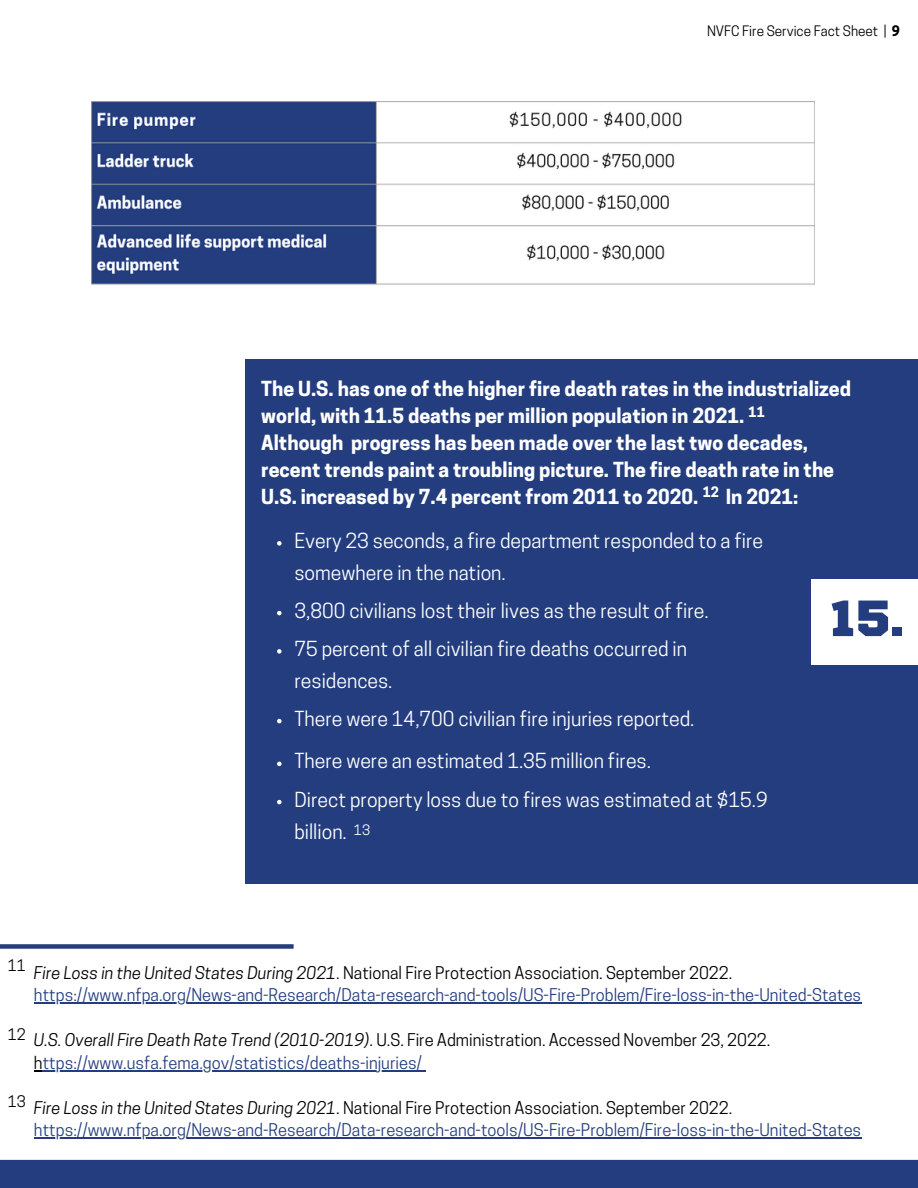
<style>
.page{position:relative;width:918px;height:1188px;background:#fff}
.page>*{position:absolute;margin:0;border:0;box-sizing:border-box;transform-origin:0 0}
.t1{font:50.85px "Sports World";color:#233d7e}
.t2{font:19.5px/38.2px "Cooper Hewitt";color:#fff}
.t3{font:700 19.5px/27px "Cooper Hewitt";color:#fff}
.t4{font:16.5px/22.5px "Cooper Hewitt";color:#233d7e}
.t5{font:15px "Cooper Hewitt";color:#000}
.t6{font:13.5px "Cooper Hewitt";color:#000}
.t7{font:700 13.5px "Cooper Hewitt";color:#fff}
.t8{font:13.5px "Cooper Hewitt";color:#fff}
.s1{font-weight:700}
.s2{font-style:italic;color:#000}
.s3{color:#000}
</style>
<div class="page">
<div style="left:0;top:1160px;width:918px;height:28px;background:#233d7e"></div>
<img style="left:92px;top:101px;width:722px;height:184px">
<div style="left:0;top:944px;width:294px;height:5px;background:#233d7e"></div>
<hr style="left:34px;top:1003px;width:827px;height:1px;background:#233d7e">
<hr style="left:43px;top:1070px;width:379px;height:1px;background:#233d7e">
<hr style="left:34px;top:1138px;width:827px;height:1px;background:#233d7e">
<div style="left:245px;top:360px;width:673px;height:524px;background:#233d7e"></div>
<svg style="left:277px;top:541px;width:5px;height:5px"></svg>
<svg style="left:277px;top:611px;width:5px;height:4px"></svg>
<svg style="left:277px;top:649px;width:5px;height:5px"></svg>
<svg style="left:277px;top:719px;width:5px;height:4px"></svg>
<svg style="left:277px;top:762px;width:5px;height:4px"></svg>
<svg style="left:277px;top:800px;width:5px;height:4px"></svg>
<div style="left:811px;top:580px;width:107px;height:85px;background:#fff"></div>
<p class="t6" style="left:707px;top:26px;width:195px">NVFC Fire Service Fact Sheet | <span class="s1">9</span></p>
<p class="t3" style="left:261px;top:377px;width:591px">The U.S. has one of the higher fire death rates in the industrialized world, with 11.5 deaths per million population in 2021.<br>Although progress has been made over the last two decades, recent trends paint a troubling picture. The fire death rate in the U.S. increased by 7.4 percent from 2011 to 2020.</p>
<p class="t7" style="left:749px;top:407px;width:18px">11</p>
<p class="t7" style="left:703px;top:487px;width:18px">12</p>
<p class="t3" style="left:726px;top:485px;width:74px">In 2021:</p>
<p class="t2" style="left:294px;top:527px;width:470px;line-height:32.7px">Every 23 seconds, a fire department responded to a fire somewhere in the nation.</p>
<p class="t2" style="left:294px;top:594px;width:416px">3,800 civilians lost their lives as the result of fire.<br>75 percent of all civilian fire deaths occurred in</p>
<p class="t2" style="left:294px;top:665px;width:402px;line-height:37.2px">residences.<br>There were 14,700 civilian fire injuries reported.</p>
<p class="t2" style="left:294px;top:744px;width:475px">There were an estimated 1.35 million fires.<br>Direct property loss due to fires was estimated at $15.9</p>
<p class="t2" style="left:294px;top:815px;width:54px">billion.</p>
<h1 class="t1" style="left:829px;top:595px;width:77px">15.</h1>
<p class="t8" style="left:354px;top:825px;width:18px">13</p>
<p class="t5" style="left:8px;top:960px;width:19px">11</p>
<p class="t5" style="left:8px;top:1029px;width:19px">12</p>
<p class="t5" style="left:8px;top:1096px;width:19px">13</p>
<p class="t4" style="left:34px;top:964px;width:829px"><span class="s2">Fire Loss in the United States During 2021</span><span class="s3">. National Fire Protection Association. September 2022. </span>https://www.nfpa.org/News-and-Research/Data-research-and-tools/US-Fire-Problem/Fire-loss-in-the-United-States</p>
<p class="t4" style="left:34px;top:1031px;width:738px"><span class="s2">U.S. Overall Fire Death Rate Trend (2010-2019)</span><span class="s3">. U.S. Fire Administration. Accessed November 23, 2022. h</span>ttps://www.usfa.fema.gov/statistics/deaths-injuries/</p>
<p class="t4" style="left:34px;top:1099px;width:829px"><span class="s2">Fire Loss in the United States During 2021</span><span class="s3">. National Fire Protection Association. September 2022. </span>https://www.nfpa.org/News-and-Research/Data-research-and-tools/US-Fire-Problem/Fire-loss-in-the-United-States</p>
</div>
